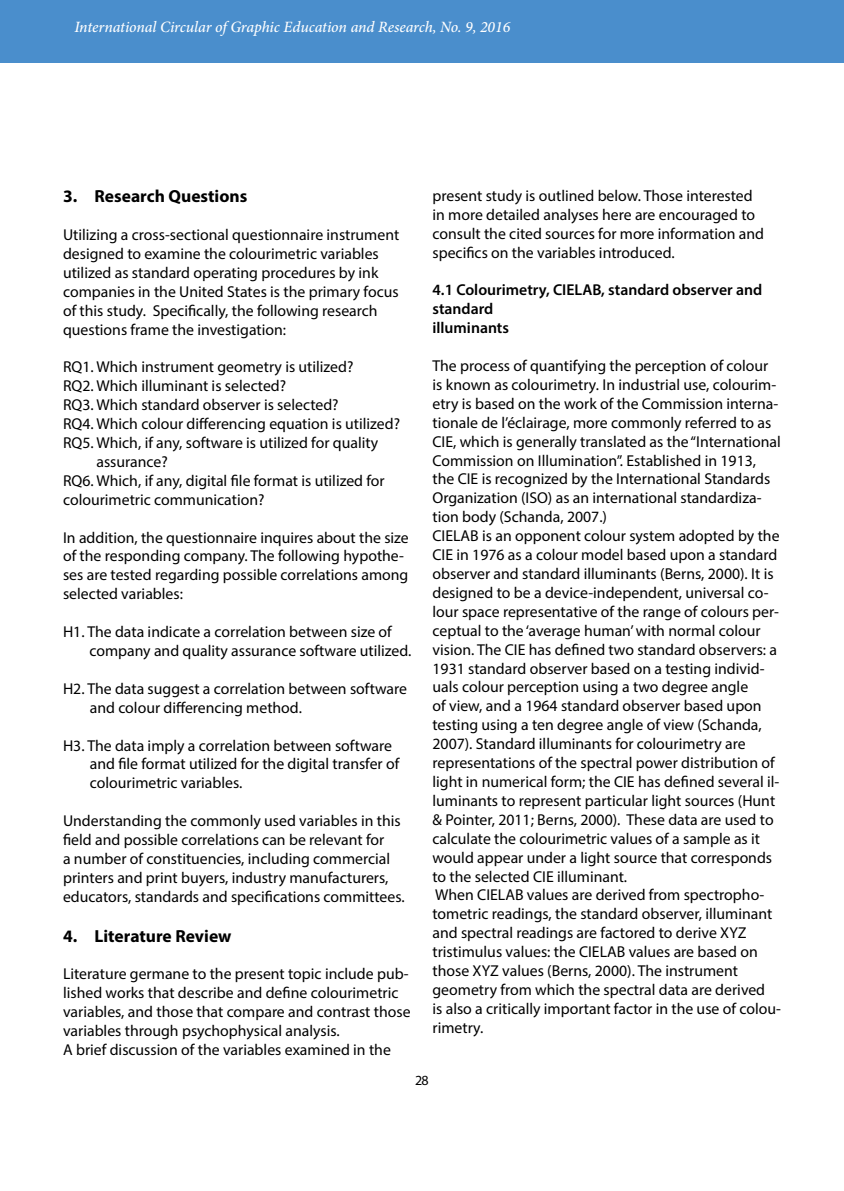
<style>
.page{position:relative;width:844px;height:1191px;background:#fff}
.page>*{position:absolute;margin:0;border:0;box-sizing:border-box;transform-origin:0 0}
.t1{font:700 17.5px "Myriad Pro";color:#000}
.t2{font:15.75px/18.9px "Myriad Pro";color:#000}
.t3{font:600 15.75px/18.9px "Myriad Pro";color:#000}
.t4{font:italic 500 15.75px "Minion Pro";letter-spacing:-.01em;color:#fff}
.t5{font:14px "Myriad Pro";color:#000}
</style>
<div class="page">
<div style="left:0;top:0;width:843px;height:63px;background:#4a8ecc"></div>
<p class="t4" style="left:74px;top:16px;width:437px">International Circular of Graphic Education and Research, No. 9, 2016</p>
<p class="t1" style="left:63px;top:185px;width:186px">3. Research Questions</p>
<p class="t2" style="left:63px;top:225px;width:337px">Utilizing a cross-sectional questionnaire instrument designed to examine the colourimetric variables utilized as standard operating procedures by ink companies in the United States is the primary focus of this study. Specifically, the following research questions frame the investigation:</p>
<p class="t2" style="left:63px;top:357px;width:292px">RQ1. Which instrument geometry is utilized?</p>
<p class="t2" style="left:63px;top:376px;width:225px">RQ2. Which illuminant is selected?</p>
<p class="t2" style="left:63px;top:395px;width:277px">RQ3. Which standard observer is selected?</p>
<p class="t2" style="left:63px;top:414px;width:338px">RQ4. Which colour differencing equation is utilized?</p>
<p class="t2" style="left:63px;top:433px;width:316px">RQ5. Which, if any, software is utilized for quality</p>
<p class="t2" style="left:96px;top:452px;width:73px">assurance?</p>
<p class="t2" style="left:63px;top:471px;width:323px">RQ6. Which, if any, digital file format is utilized for</p>
<p class="t2" style="left:63px;top:490px;width:203px">colourimetric communication?</p>
<p class="t2" style="left:63px;top:527px;width:347px">In addition, the questionnaire inquires about the size of the responding company. The following hypothe&shy;ses are tested regarding possible correlations among selected variables:</p>
<p class="t2" style="left:89px;top:622px;width:323px;text-indent:-26px">H1. The data indicate a correlation between size of company and quality assurance software utilized.</p>
<p class="t2" style="left:90px;top:679px;width:319px;text-indent:-27px">H2. The data suggest a correlation between software and colour differencing method.</p>
<p class="t2" style="left:90px;top:735px;width:311px;text-indent:-27px">H3. The data imply a correlation between software and file format utilized for the digital transfer of colourimetric variables.</p>
<p class="t2" style="left:63px;top:811px;width:343px">Understanding the commonly used variables in this field and possible correlations can be relevant for<br>a number of constituencies, including commercial printers and print buyers, industry manufacturers, educators, standards and specifications committees.</p>
<p class="t1" style="left:63px;top:924px;width:170px">4. Literature Review</p>
<p class="t2" style="left:63px;top:964px;width:349px">Literature germane to the present topic include pub&shy;lished works that describe and define colourimetric variables, and those that compare and contrast those variables through psychophysical analysis.<br>A brief discussion of the variables examined in the</p>
<p class="t2" style="left:432px;top:186px;width:333px">present study is outlined below. Those interested in more detailed analyses here are encouraged to consult the cited sources for more information and specifics on the variables introduced.</p>
<p class="t3" style="left:432px;top:280px;width:331px">4.1 Colourimetry, CIELAB, standard observer and standard<br>illuminants</p>
<p class="t2" style="left:432px;top:356px;width:350px">The process of quantifying the perception of colour is known as colourimetry. In industrial use, colourim&shy;etry is based on the work of the Commission interna&shy;tionale de l’éclairage, more commonly referred to as CIE, which is generally translated as the “International Commission on Illumination”. Established in 1913, the CIE is recognized by the International Standards Organization (ISO) as an international standardiza&shy;tion body (Schanda, 2007.)<br>CIELAB is an opponent colour system adopted by the CIE in 1976 as a colour model based upon a standard observer and standard illuminants (Berns, 2000). It is designed to be a device-independent, universal co&shy;lour space representative of the range of colours per&shy;ceptual to the ‘average human’ with normal colour vision. The CIE has defined two standard observers: a 1931 standard observer based on a testing individ&shy;uals colour perception using a two degree angle<br>of view, and a 1964 standard observer based upon testing using a ten degree angle of view (Schanda, 2007). Standard illuminants for colourimetry are representations of the spectral power distribution of light in numerical form; the CIE has defined several il&shy;luminants to represent particular light sources (Hunt &amp; Pointer, 2011; Berns, 2000). These data are used to calculate the colourimetric values of a sample as it would appear under a light source that corresponds to the selected CIE illuminant.<br>When CIELAB values are derived from spectropho&shy;tometric readings, the standard observer, illuminant and spectral readings are factored to derive XYZ tristimulus values: the CIELAB values are based on those XYZ values (Berns, 2000). The instrument geometry from which the spectral data are derived<br>is also a critically important factor in the use of colou&shy;rimetry.</p>
<p class="t5" style="left:415px;top:1071px;width:15px">28</p>
</div>
